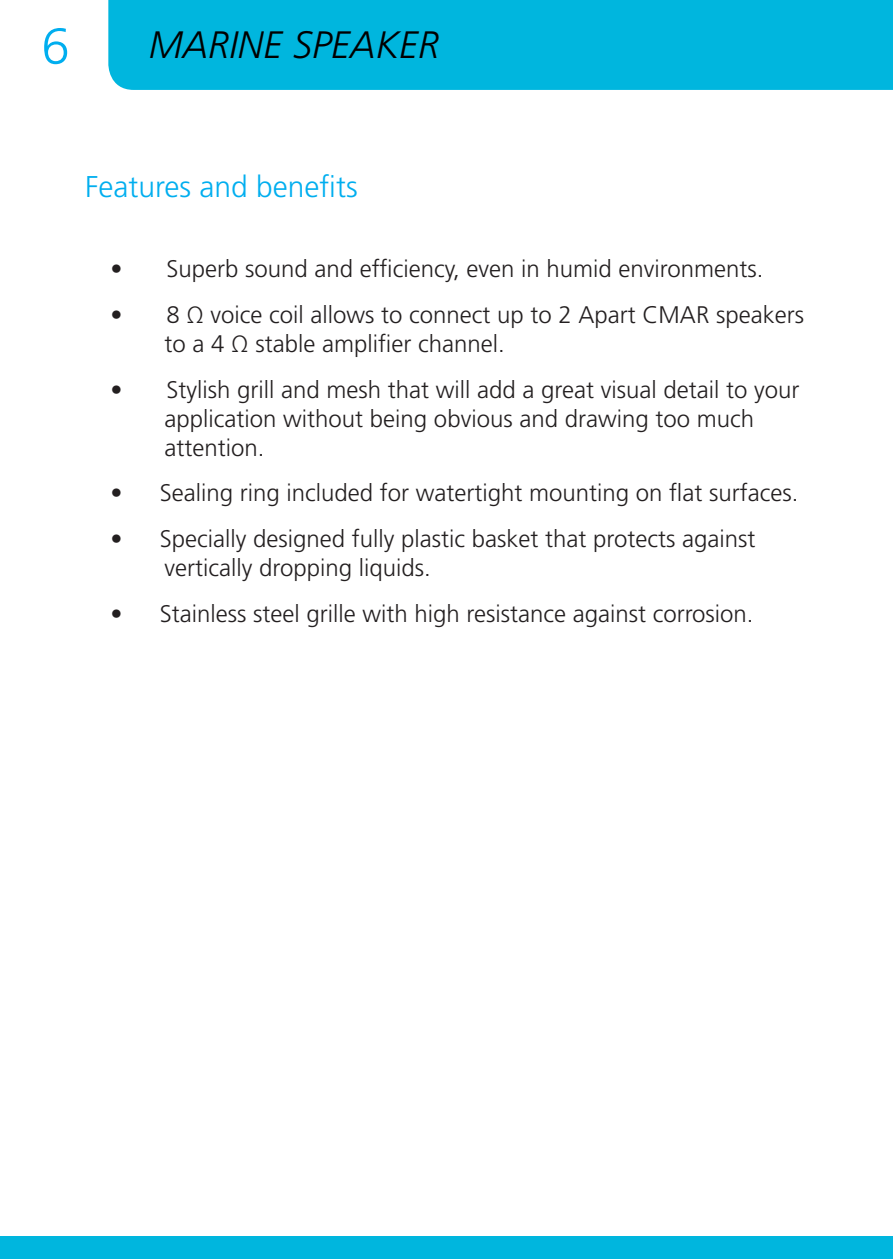
<style>
.page{position:relative;width:893px;height:1259px;background:#fff}
.page>*{position:absolute;margin:0;border:0;box-sizing:border-box;transform-origin:0 0}
.t1{font:300 51px "Frutiger LT Std";color:#00aeef}
.t2{font:italic 300 38.1px "Frutiger LT Std";color:#000}
.Title_Chapter{font:300 30px "Frutiger LT Std";color:#00aeef}
.t3{font:300 24px/28.8px "Frutiger LT Std";color:#231f20}
</style>
<div class="page">
<div style="left:108px;top:0;width:785px;height:90px;background:#00b6de"></div>
<div style="left:0;top:1236px;width:893px;height:23px;background:#00b6de"></div>
<h1 class="t1" style="left:41px;top:17px;width:30px">6</h1>
<h2 class="t2" style="left:149px;top:23px;width:292px">MARINE SPEAKER</h2>
<p class="Title_Chapter" style="left:85px;top:170px;width:274px">Features and benefits</p>
<p class="t3" style="left:111px;top:255px;width:654px">• Superb sound and efficiency, even in humid environments.</p>
<p class="t3" style="left:165px;top:301px;width:641px;text-indent:-54px">• 8 Ω voice coil allows to connect up to 2 Apart CMAR speakers to a 4 Ω stable amplifier channel.</p>
<p class="t3" style="left:165px;top:375px;width:636px;text-indent:-54px">• Stylish grill and mesh that will add a great visual detail to your application without being obvious and drawing too much attention.</p>
<p class="t3" style="left:111px;top:479px;width:689px">• Sealing ring included for watertight mounting on flat surfaces.</p>
<p class="t3" style="left:165px;top:525px;width:592px;text-indent:-54px">• Specially designed fully plastic basket that protects against vertically dropping liquids.</p>
<p class="t3" style="left:111px;top:599px;width:645px">• Stainless steel grille with high resistance against corrosion.</p>
</div>
